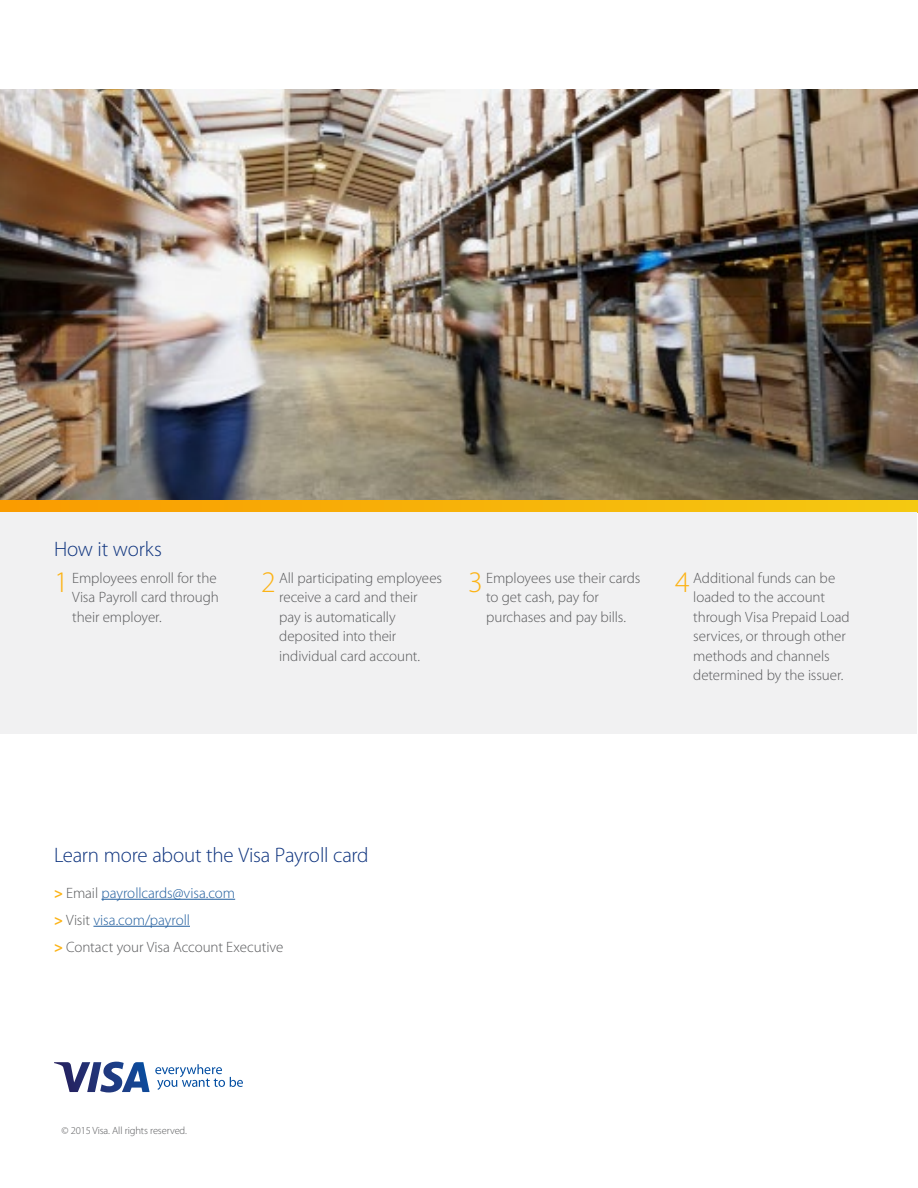
<style>
.page{position:relative;width:918px;height:1188px;background:#fff}
.page>*{position:absolute;margin:0;border:0;box-sizing:border-box;transform-origin:0 0}
.t1{font:300 21px "Myriad Pro";letter-spacing:-.01em;color:#10357f}
.t2{font:300 15px/19.5px "Myriad Pro";letter-spacing:-.005em;color:#58595b}
.t3{font:300 10.5px "Myriad Pro";letter-spacing:-.01em;color:#58595b}
.s1{font-size:30px;color:#fcb316}
.s2{font-weight:700;color:#fcb316}
.s3{color:#215e9e}
</style>
<div class="page">
<img style="left:0;top:89px;width:918px;height:411px">
<svg style="left:0;top:500px;width:918px;height:12px;background:#f7b208"></svg>
<div style="left:1px;top:512px;width:916px;height:222px;background:#f1f1f2"></div>
<svg style="left:54px;top:1062px;width:189px;height:31px"></svg>
<hr style="left:101px;top:899px;width:134px;height:1px;background:#215e9e">
<hr style="left:93px;top:926px;width:97px;height:1px;background:#215e9e">
<h1 class="t1" style="left:54px;top:537px;width:109px">How it works</h1>
<p class="t2" style="left:72px;top:568px;width:148px;text-indent:-18px"><span class="s1">1</span> Employees enroll for the<br>Visa Payroll card through their employer.</p>
<p class="t2" style="left:279px;top:568px;width:164px;text-indent:-18px"><span class="s1">2</span> All participating employees receive a card and their pay is automatically deposited into their individual card account.</p>
<p class="t2" style="left:486px;top:568px;width:156px;text-indent:-18px"><span class="s1">3</span> Employees use their cards to get cash, pay for purchases and pay bills.</p>
<p class="t2" style="left:693px;top:568px;width:158px;text-indent:-18px"><span class="s1">4</span> Additional funds can be loaded to the account through Visa Prepaid Load services, or through other methods and channels determined by the issuer.</p>
<h1 class="t1" style="left:54px;top:843px;width:316px">Learn more about the Visa Payroll card</h1>
<p class="t2" style="left:54px;top:879px;width:231px;line-height:27px"><span class="s2">&gt;</span> Email <span class="s3">payrollcards@visa.com<br></span><span class="s2">&gt;</span> Visit <span class="s3">visa.com/payroll<br></span><span class="s2">&gt;</span> Contact your Visa Account Executive</p>
<p class="t3" style="left:62px;top:1125px;width:127px">© 2015 Visa. All rights reserved.</p>
</div>
